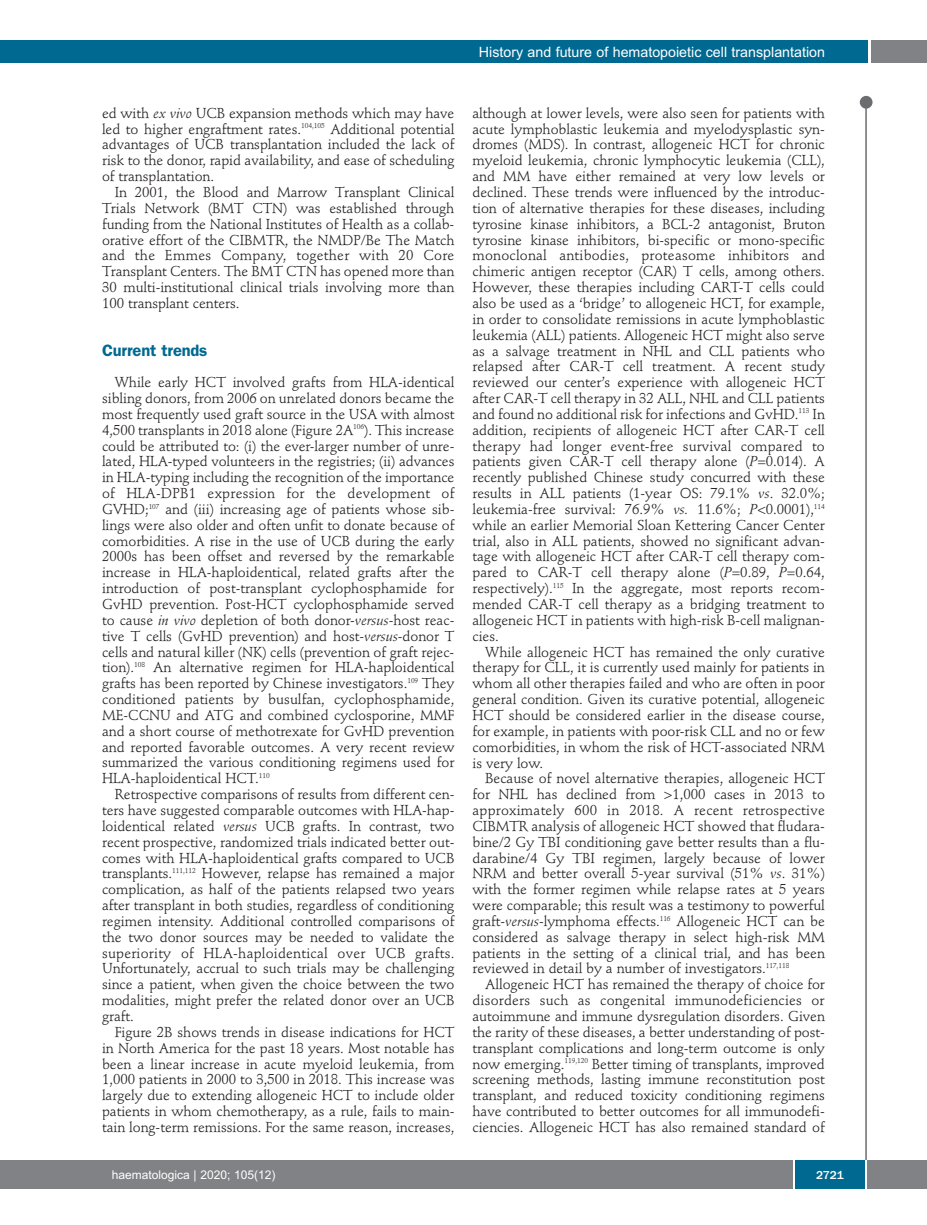
<style>
.page{position:relative;width:927px;height:1225px;background:#fff}
.page>*{position:absolute;margin:0;border:0;box-sizing:border-box;transform-origin:0 0}
.t1{font:600 16.5px "Franklin Gothic";letter-spacing:-.01em;color:#006991}
.t2{font:14.25px/15.9px "Stempel Schneidler";letter-spacing:-.005em;color:#231f20;text-align:justify}
.t3{font:14.25px "Arial";color:#fff}
.t4{font:12px "Arial";color:#fff}
.t5{font:500 12px "Franklin Gothic";color:#fff}
.s1{font-style:italic}
</style>
<div class="page">
<div style="left:860px;top:96px;width:12px;height:13px;background:#6c6d70;border-radius:50%"></div>
<hr style="left:865px;top:98px;width:2px;height:1062px;background:#6c6d70">
<div style="left:871px;top:40px;width:56px;height:22px;background:#808285"></div>
<div style="left:18px;top:40px;width:849px;height:22px;background:#006991"></div>
<div style="left:17px;top:1160px;width:910px;height:28px;background:#808285"></div>
<div style="left:795px;top:1160px;width:70px;height:28px;background:#006991"></div>
<hr style="left:793px;top:1160px;width:2px;height:28px;background:#fff">
<hr style="left:865px;top:1160px;width:2px;height:28px;background:#fff">
<div style="left:0;top:40px;width:19px;height:22px;background:#006991"></div>
<div style="left:0;top:1160px;width:18px;height:28px;background:#808285"></div>
<p class="t3" style="left:479px;top:44px;width:348px">History and future of hematopoietic cell transplantation</p>
<p class="t2" style="left:102px;top:106px;width:354px">ed with <span class="s1">ex vivo</span> UCB expansion methods which may have led to higher engraftment rates.<sup>104,105</sup> Additional potential advantages of UCB transplantation included the lack of risk to the donor, rapid availability, and ease of scheduling of transplantation.</p>
<p class="t2" style="left:102px;top:185px;width:354px;text-indent:13px">In 2001, the Blood and Marrow Transplant Clinical Trials Network (BMT CTN) was established through funding from the National Institutes of Health as a collab&shy;orative effort of the CIBMTR, the NMDP/Be The Match and the Emmes Company, together with 20 Core Transplant Centers. The BMT CTN has opened more than 30 multi-institutional clinical trials involving more than 100 transplant centers.</p>
<p class="t1" style="left:102px;top:345px;width:107px">Current trends</p>
<p class="t2" style="left:102px;top:376px;width:354px;text-indent:13px">While early HCT involved grafts from HLA-identical sibling donors, from 2006 on unrelated donors became the most frequently used graft source in the USA with almost 4,500 transplants in 2018 alone (Figure 2A<sup>106</sup>). This increase could be attributed to: (i) the ever-larger number of unre&shy;lated, HLA-typed volunteers in the registries; (ii) advances in HLA-typing including the recognition of the importance of HLA-DPB1 expression for the development of GVHD;<sup>107</sup> and (iii) increasing age of patients whose sib&shy;lings were also older and often unfit to donate because of comorbidities. A rise in the use of UCB during the early 2000s has been offset and reversed by the remarkable increase in HLA-haploidentical, related grafts after the introduction of post-transplant cyclophosphamide for GvHD prevention. Post-HCT cyclophosphamide served to cause <span class="s1">in vivo</span> depletion of both donor-<span class="s1">versus</span>-host reac&shy;tive T cells (GvHD prevention) and host-<span class="s1">versus</span>-donor T cells and natural killer (NK) cells (prevention of graft rejec&shy;tion).<sup>108</sup> An alternative regimen for HLA-haploidentical grafts has been reported by Chinese investigators.<sup>109</sup> They conditioned patients by busulfan, cyclophosphamide, ME-CCNU and ATG and combined cyclosporine, MMF and a short course of methotrexate for GvHD prevention and reported favorable outcomes. A very recent review summarized the various conditioning regimens used for HLA-haploidentical HCT.<sup>110</sup></p>
<p class="t2" style="left:102px;top:787px;width:354px;text-indent:13px">Retrospective comparisons of results from different cen&shy;ters have suggested comparable outcomes with HLA-hap&shy;loidentical related <span class="s1">versus</span> UCB grafts. In contrast, two recent prospective, randomized trials indicated better out&shy;comes with HLA-haploidentical grafts compared to UCB transplants.<sup>111,112</sup> However, relapse has remained a major complication, as half of the patients relapsed two years after transplant in both studies, regardless of conditioning regimen intensity. Additional controlled comparisons of the two donor sources may be needed to validate the superiority of HLA-haploidentical over UCB grafts.<br>Unfortunately, accrual to such trials may be challenging since a patient, when given the choice between the two modalities, might prefer the related donor over an UCB graft.</p>
<p class="t2" style="left:102px;top:1025px;width:354px;text-indent:13px">Figure 2B shows trends in disease indications for HCT in North America for the past 18 years. Most notable has been a linear increase in acute myeloid leukemia, from 1,000 patients in 2000 to 3,500 in 2018. This increase was largely due to extending allogeneic HCT to include older patients in whom chemotherapy, as a rule, fails to main&shy;tain long-term remissions. For the same reason, increases,</p>
<p class="t2" style="left:472px;top:106px;width:354px">although at lower levels, were also seen for patients with acute lymphoblastic leukemia and myelodysplastic syn&shy;dromes (MDS). In contrast, allogeneic HCT for chronic myeloid leukemia, chronic lymphocytic leukemia (CLL), and MM have either remained at very low levels or declined. These trends were influenced by the introduc&shy;tion of alternative therapies for these diseases, including tyrosine kinase inhibitors, a BCL-2 antagonist, Bruton tyrosine kinase inhibitors, bi-specific or mono-specific monoclonal antibodies, proteasome inhibitors and chimeric antigen receptor (CAR) T cells, among others.<br>However, these therapies including CART-T cells could also be used as a ‘bridge’ to allogeneic HCT, for example, in order to consolidate remissions in acute lymphoblastic leukemia (ALL) patients. Allogeneic HCT might also serve as a salvage treatment in NHL and CLL patients who relapsed after CAR-T cell treatment. A recent study reviewed our center’s experience with allogeneic HCT after CAR-T cell therapy in 32 ALL, NHL and CLL patients and found no additional risk for infections and GvHD.<sup>113</sup> In addition, recipients of allogeneic HCT after CAR-T cell therapy had longer event-free survival compared to patients given CAR-T cell therapy alone (<span class="s1">P</span>=0.014). A recently published Chinese study concurred with these results in ALL patients (1-year OS: 79.1% <span class="s1">vs</span>. 32.0%; leukemia-free survival: 76.9% <span class="s1">vs.</span> 11.6%; <span class="s1">P</span>&lt;0.0001),<sup>114 </sup>while an earlier Memorial Sloan Kettering Cancer Center trial, also in ALL patients, showed no significant advan&shy;tage with allogeneic HCT after CAR-T cell therapy com&shy;pared to CAR-T cell therapy alone (<span class="s1">P</span>=0.89, <span class="s1">P</span>=0.64, respectively).<sup>115</sup> In the aggregate, most reports recom&shy;mended CAR-T cell therapy as a bridging treatment to allogeneic HCT in patients with high-risk B-cell malignan&shy;cies.</p>
<p class="t2" style="left:472px;top:645px;width:354px;text-indent:13px">While allogeneic HCT has remained the only curative therapy for CLL, it is currently used mainly for patients in whom all other therapies failed and who are often in poor general condition. Given its curative potential, allogeneic HCT should be considered earlier in the disease course, for example, in patients with poor-risk CLL and no or few comorbidities, in whom the risk of HCT-associated NRM is very low.</p>
<p class="t2" style="left:472px;top:772px;width:354px;text-indent:13px">Because of novel alternative therapies, allogeneic HCT for NHL has declined from &gt;1,000 cases in 2013 to approximately 600 in 2018. A recent retrospective CIBMTR analysis of allogeneic HCT showed that fludara&shy;bine/2 Gy TBI conditioning gave better results than a flu&shy;darabine/4 Gy TBI regimen, largely because of lower NRM and better overall 5-year survival (51% <span class="s1">vs</span>. 31%) with the former regimen while relapse rates at 5 years were comparable; this result was a testimony to powerful graft-<span class="s1">versus</span>-lymphoma effects.<sup>116</sup> Allogeneic HCT can be considered as salvage therapy in select high-risk MM patients in the setting of a clinical trial, and has been reviewed in detail by a number of investigators.<sup>117,118</sup></p>
<p class="t2" style="left:472px;top:978px;width:354px;text-indent:13px">Allogeneic HCT has remained the therapy of choice for disorders such as congenital immunodeficiencies or autoimmune and immune dysregulation disorders. Given the rarity of these diseases, a better understanding of post&shy;transplant complications and long-term outcome is only now emerging.<sup>119,120</sup> Better timing of transplants, improved screening methods, lasting immune reconstitution post transplant, and reduced toxicity conditioning regimens have contributed to better outcomes for all immunodefi&shy;ciencies. Allogeneic HCT has also remained standard of</p>
<p class="t4" style="left:112px;top:1167px;width:165px">haematologica | 2020; 105(12)</p>
<p class="t5" style="left:816px;top:1167px;width:29px">2721</p>
</div>
